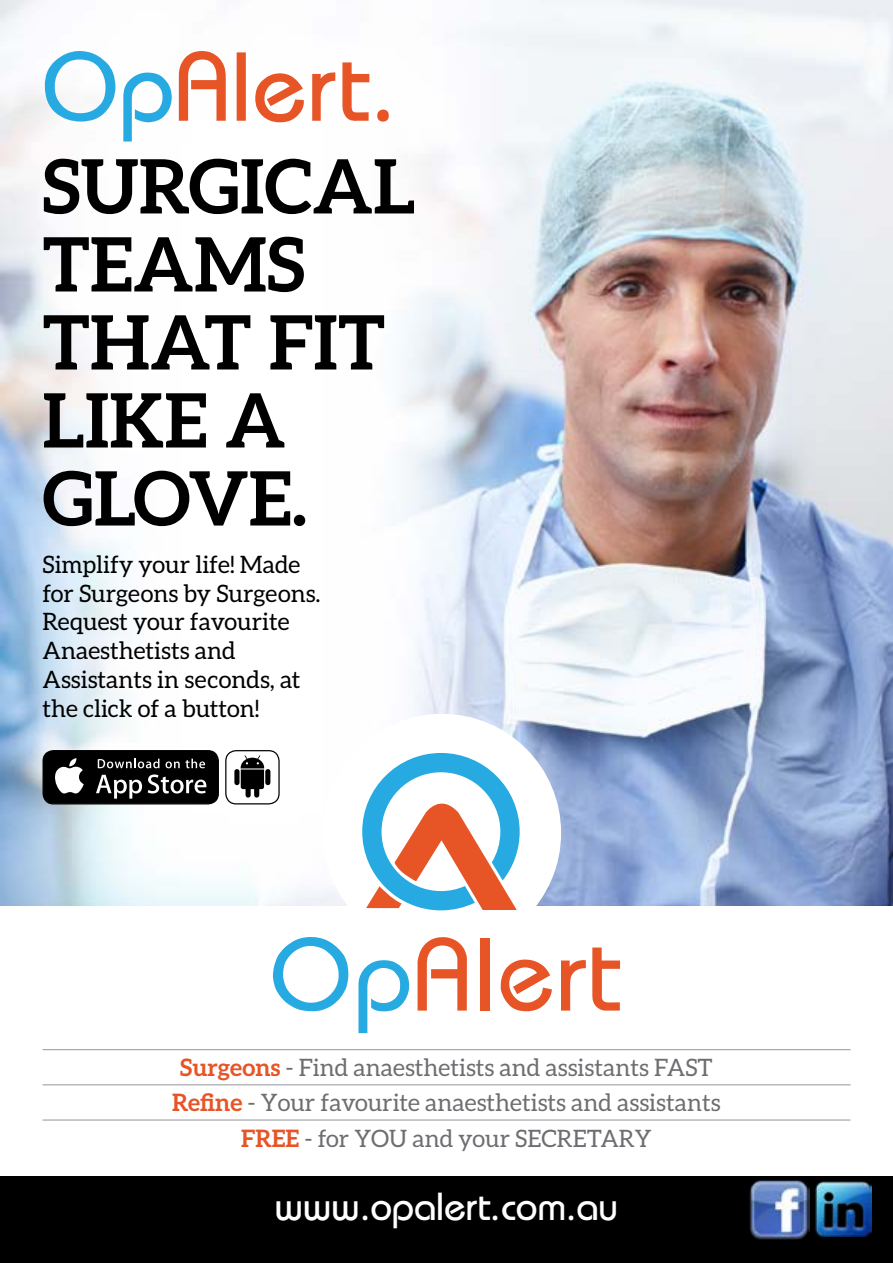
<style>
.page{position:relative;width:893px;height:1263px;background:#fff}
.page>*{position:absolute;margin:0;border:0;box-sizing:border-box;transform-origin:0 0}
.t1{font:97.5px "Bauhaus";letter-spacing:.01em;color:#e75527}
.t2{font:700 75px/78px "Aleo";color:#000}
.t3{font:39px "Bauhaus";color:#fff}
.t4{font:24px/28.8px "Aleo";color:#000}
.t5{font:24px/35.2px "Aleo";color:#6d6e71;text-align:center}
.s1{color:#27aae1}
.s2{font-weight:700;color:#e75527}
</style>
<div class="page">
<img style="left:0;top:0;width:893px;height:905px">
<div style="left:323px;top:714px;width:238px;height:238px;background:#fff;border-radius:50%"></div>
<div style="left:0;top:1177px;width:893px;height:86px;background:#000"></div>
<svg style="left:362px;top:753px;width:158px;height:157px"></svg>
<svg style="left:273px;top:937px;width:75px;height:74px"></svg>
<svg style="left:358px;top:960px;width:51px;height:73px"></svg>
<svg style="left:418px;top:937px;width:49px;height:73px"></svg>
<div style="left:480px;top:938px;width:9px;height:72px;background:#e75527"></div>
<svg style="left:501px;top:959px;width:51px;height:52px"></svg>
<svg style="left:561px;top:960px;width:25px;height:50px"></svg>
<svg style="left:592px;top:947px;width:28px;height:63px"></svg>
<svg style="left:43px;top:751px;width:175px;height:53px;background:#313232"></svg>
<div style="left:43px;top:750px;width:176px;height:54px;border:1px solid #000;border-radius:10px"></div>
<div style="left:234px;top:769px;width:6px;height:16px;background:#000;border-radius:3px"></div>
<svg style="left:241px;top:755px;width:23px;height:42px"></svg>
<div style="left:265px;top:769px;width:5px;height:16px;background:#000;border-radius:3px"></div>
<div style="left:225px;top:750px;width:55px;height:54px;border:1px solid #000;border-radius:10px"></div>
<hr style="left:43px;top:1049px;width:807px;height:1px;background:#939598">
<hr style="left:43px;top:1084px;width:807px;height:1px;background:#939598">
<hr style="left:43px;top:1120px;width:807px;height:1px;background:#939598">
<img style="left:749px;top:1180px;width:61px;height:60px">
<img style="left:815px;top:1181px;width:57px;height:55px">
<h1 class="t1" style="left:43px;top:26px;width:355px"><span class="s1">Op</span>Alert.</h1>
<h2 class="t2" style="left:43px;top:146px;width:375px">SURGICAL<br>TEAMS<br>THAT FIT<br>LIKE A<br>GLOVE.</h2>
<p class="t4" style="left:43px;top:550px;width:280px">Simplify your life! Made for Surgeons by Surgeons.<br>Request your favourite<br>Anaesthetists and<br>Assistants in seconds, at the click of a button!</p>
<p class="t5" style="left:172px;top:1050px;width:550px"><span class="s2">Surgeons</span> - Find anaesthetists and assistants FAST<br><span class="s2">Refine</span> - Your favourite anaesthetists and assistants<br><span class="s2">FREE</span> - for YOU and your SECRETARY</p>
<h3 class="t3" style="left:275px;top:1182px;width:345px">www.opalert.com.au</h3>
</div>
